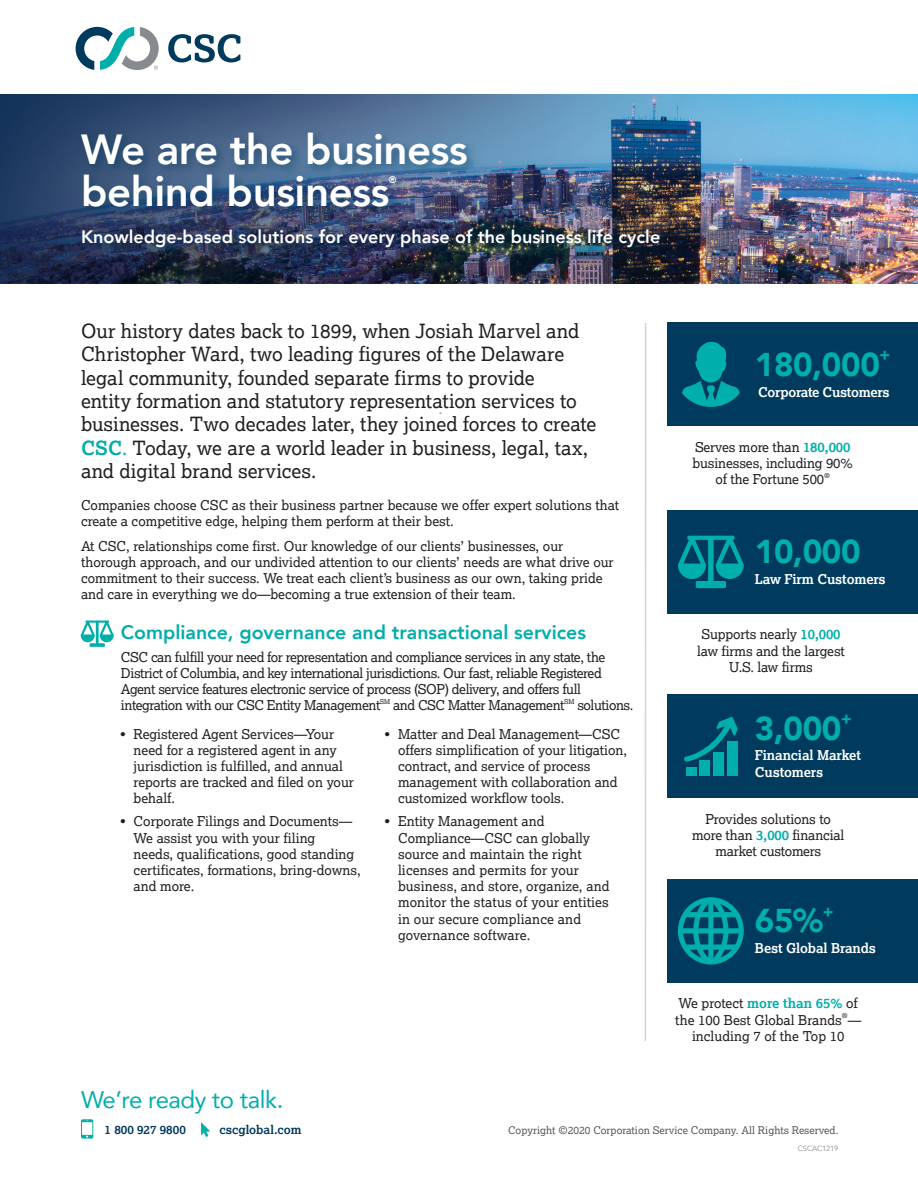
<style>
.page{position:relative;width:918px;height:1188px;background:#fff}
.page>*{position:absolute;margin:0;border:0;box-sizing:border-box;transform-origin:0 0}
.t1{font:800 42px/42px "Avenir";letter-spacing:-.01em;color:#fff}
.t2{font:900 33px "Avenir";letter-spacing:-.01em;color:#00aeaa}
.t3{font:24px "Avenir";letter-spacing:-.02em;color:#00aeaa}
.t4{font:19.5px/23.4px "Lexia";letter-spacing:-.005em;color:#231f20}
.t5{font:800 19.5px "Avenir";color:#00aeaa}
.t6{font:800 18px "Avenir";color:#fff}
.t7{font:900 16.2px "Avenir";color:#00aeaa}
.t8{font:13.5px/16.2px "Lexia";color:#231f20}
.t9{font:13.5px/16.2px "Lexia";letter-spacing:-.03em;color:#231f20}
.t10{font:700 13.5px/16.2px "Lexia";letter-spacing:-.01em;color:#fff}
.t11{font:700 12px "Lexia";color:#003a5d}
.t12{font:10.5px "Lexia";color:#58595b}
.t13{font:800 9.6px "Avenir";color:#fff}
.t14{font:7.5px "Avenir";letter-spacing:-.02em;color:#878a8f}
.t15{font:6.6px "Lexia";color:#231f20}
.s1{font-weight:700;color:#00aeaa}
.s2{color:#00aeaa}
</style>
<div class="page">
<img style="left:0;top:94px;width:918px;height:190px">
<div style="left:77px;top:129px;width:594px;height:130px;background:#003a5d;opacity:.5"></div>
<svg style="left:168px;top:34px;width:72px;height:28px"></svg>
<svg style="left:76px;top:27px;width:83px;height:43px"></svg>
<svg style="left:201px;top:1122px;width:9px;height:15px"></svg>
<svg style="left:81px;top:1119px;width:12px;height:20px"></svg>
<div style="left:667px;top:323px;width:251px;height:103px;background:#003a5d"></div>
<svg style="left:682px;top:342px;width:58px;height:65px"></svg>
<div style="left:667px;top:510px;width:251px;height:104px;background:#003a5d"></div>
<svg style="left:678px;top:536px;width:66px;height:52px"></svg>
<div style="left:667px;top:695px;width:251px;height:103px;background:#003a5d"></div>
<div style="left:727px;top:742px;width:10px;height:34px;background:#00aeaa"></div>
<div style="left:713px;top:753px;width:11px;height:23px;background:#00aeaa"></div>
<div style="left:700px;top:760px;width:10px;height:16px;background:#00aeaa"></div>
<div style="left:686px;top:768px;width:10px;height:8px;background:#00aeaa"></div>
<svg style="left:684px;top:717px;width:54px;height:45px"></svg>
<div style="left:667px;top:879px;width:251px;height:104px;background:#003a5d"></div>
<svg style="left:678px;top:897px;width:66px;height:68px"></svg>
<hr style="left:645px;top:323px;width:1px;height:718px;background:#d1d3d4">
<svg style="left:81px;top:621px;width:33px;height:26px"></svg>
<h1 class="t1" style="left:81px;top:129px;width:388px">We are the business behind business</h1>
<p class="t13" style="left:389px;top:172px;width:9px">®</p>
<h3 class="t6" style="left:81px;top:223px;width:581px">Knowledge-based solutions for every phase of the business life cycle</h3>
<p class="t4" style="left:81px;top:319px;width:517px">Our history dates back to 1899, when Josiah Marvel and Christopher Ward, two leading figures of the Delaware legal community, founded separate firms to provide<br>entity formation and statutory representation services to businesses. Two decades later, they joined forces to create <span class="s1">CSC</span><span class="s2">.</span> Today, we are a world leader in business, legal, tax, and digital brand services.</p>
<p class="t8" style="left:81px;top:496px;width:540px">Companies choose CSC as their business partner because we offer expert solutions that create a competitive edge, helping them perform at their best.</p>
<p class="t8" style="left:81px;top:538px;width:534px">At CSC, relationships come first. Our knowledge of our clients’ businesses, our thorough approach, and our undivided attention to our clients’ needs are what drive our commitment to their success. We treat each client’s business as our own, taking pride and care in everything we do—becoming a true extension of their team.</p>
<h3 class="t5" style="left:121px;top:617px;width:467px">Compliance, governance and transactional services</h3>
<p class="t9" style="left:121px;top:648px;width:486px">CSC can fulfill your need for representation and compliance services in any state, the District of Columbia, and key international jurisdictions. Our fast, reliable Registered Agent service features electronic service of process (SOP) delivery, and offers full integration with our CSC Entity Management</p>
<p class="t15" style="left:380px;top:698px;width:12px">SM</p>
<p class="t9" style="left:393px;top:697px;width:173px">and CSC Matter Management</p>
<p class="t15" style="left:564px;top:698px;width:12px">SM</p>
<p class="t9" style="left:577px;top:697px;width:57px">solutions.</p>
<p class="t8" style="left:134px;top:725px;width:222px;text-indent:-14px">• Registered Agent Services—Your need for a registered agent in any jurisdiction is fulfilled, and annual reports are tracked and filed on your behalf.</p>
<p class="t8" style="left:134px;top:813px;width:229px;text-indent:-14px">• Corporate Filings and Documents—<br>We assist you with your filing<br>needs, qualifications, good standing certificates, formations, bring-downs, and more.</p>
<p class="t8" style="left:398px;top:725px;width:231px;text-indent:-14px">• Matter and Deal Management—CSC offers simplification of your litigation, contract, and service of process management with collaboration and customized workflow tools.</p>
<p class="t8" style="left:398px;top:813px;width:213px;text-indent:-14px">• Entity Management and<br>Compliance—CSC can globally source and maintain the right licenses and permits for your business, and store, organize, and monitor the status of your entities in our secure compliance and governance software.</p>
<h2 class="t2" style="left:755px;top:336px;width:127px">180,000</h2>
<p class="t7" style="left:880px;top:341px;width:12px">+</p>
<p class="t10" style="left:758px;top:383px;width:133px">Corporate Customers</p>
<p class="t8" style="left:693px;top:439px;width:162px;text-align:center">Serves more than <span class="s1">180,000 </span>businesses, including 90% of the Fortune 500</p>
<p class="t15" style="left:824px;top:472px;width:7px">®</p>
<h2 class="t2" style="left:755px;top:523px;width:107px">10,000</h2>
<p class="t10" style="left:755px;top:571px;width:132px">Law Firm Customers</p>
<p class="t8" style="left:697px;top:626px;width:149px;text-align:center">Supports nearly <span class="s1">10,000 </span>law firms and the largest<br>U.S. law firms</p>
<h2 class="t2" style="left:755px;top:700px;width:88px">3,000</h2>
<p class="t7" style="left:841px;top:705px;width:12px">+</p>
<p class="t10" style="left:755px;top:747px;width:108px">Financial Market<br>Customers</p>
<p class="t8" style="left:692px;top:811px;width:154px;text-align:center">Provides solutions to more than <span class="s1">3,000</span> financial market customers</p>
<h2 class="t2" style="left:755px;top:892px;width:70px">65%</h2>
<p class="t7" style="left:823px;top:897px;width:12px">+</p>
<p class="t10" style="left:755px;top:940px;width:123px">Best Global Brands</p>
<p class="t8" style="left:675px;top:995px;width:187px">We protect <span class="s1">more than 65%</span> of the 100 Best Global Brands —</p>
<p class="t15" style="left:842px;top:1012px;width:7px">®</p>
<p class="t8" style="left:692px;top:1027px;width:154px">including 7 of the Top 10</p>
<h3 class="t3" style="left:81px;top:1081px;width:204px">We’re ready to talk.</h3>
<p class="t11" style="left:105px;top:1122px;width:83px">1 800 927 9800</p>
<p class="t11" style="left:219px;top:1122px;width:84px">cscglobal.com</p>
<p class="t12" style="left:508px;top:1124px;width:332px">Copyright ©2020 Corporation Service Company. All Rights Reserved.</p>
<p class="t14" style="left:798px;top:1144px;width:42px">CSCAC1219</p>
</div>
